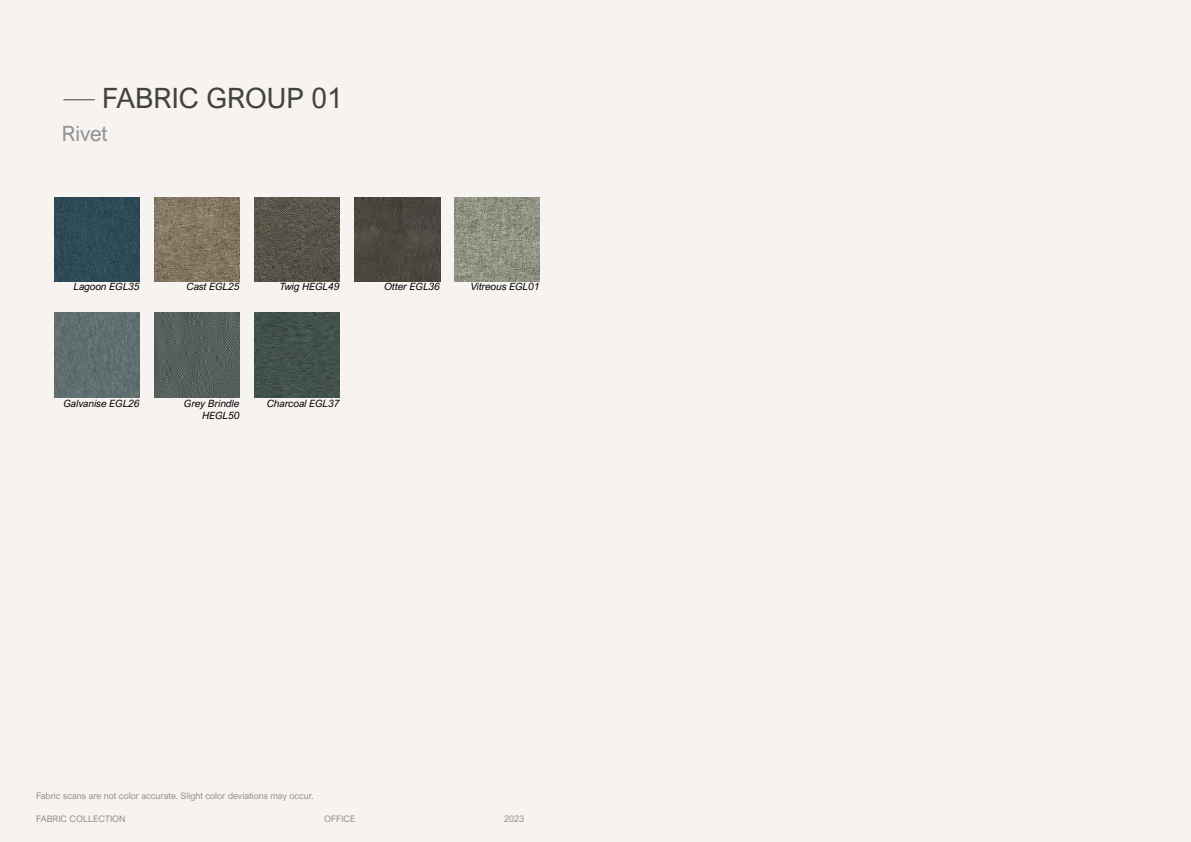
<style>
.page{position:relative;width:1191px;height:842px;background:#fff}
.page>*{position:absolute;margin:0;border:0;box-sizing:border-box;transform-origin:0 0}
.t1{font:28px "Arial Nova";color:#424241}
.t2{font:21px "Arial Nova";letter-spacing:-.005em;color:#919293}
.t3{font:italic 10px/12px "Arial Nova";color:#020203;text-align:right}
.t4{font:9px "Arial Nova";color:#919293}
</style>
<div class="page">
<div style="left:0;top:0;width:595px;height:842px;background:#f7f3f0"></div>
<img style="left:155px;top:313px;width:85px;height:85px">
<img style="left:254px;top:313px;width:86px;height:85px">
<img style="left:55px;top:313px;width:85px;height:85px">
<img style="left:454px;top:197px;width:85px;height:85px">
<img style="left:355px;top:197px;width:85px;height:85px">
<img style="left:155px;top:197px;width:85px;height:85px">
<img style="left:254px;top:197px;width:86px;height:85px">
<img style="left:55px;top:197px;width:85px;height:85px">
<div style="left:595px;top:0;width:596px;height:842px;background:#f7f3f0"></div>
<hr style="left:63px;top:99px;width:32px;height:1px;background:#424340">
<h1 class="t1" style="left:102px;top:82px;width:242px">FABRIC GROUP 01</h1>
<h2 class="t2" style="left:62px;top:121px;width:47px">Rivet</h2>
<p class="t3" style="left:74px;top:281px;width:67px">Lagoon EGL35</p>
<p class="t3" style="left:187px;top:281px;width:54px">Cast EGL25</p>
<p class="t3" style="left:280px;top:281px;width:61px">Twig HEGL49</p>
<p class="t3" style="left:384px;top:281px;width:57px">Otter EGL36</p>
<p class="t3" style="left:471px;top:281px;width:70px">Vitreous EGL01</p>
<p class="t3" style="left:64px;top:397px;width:77px">Galvanise EGL26</p>
<p class="t3" style="left:184px;top:397px;width:57px">Grey Brindle<br>HEGL50</p>
<p class="t3" style="left:267px;top:397px;width:74px">Charcoal EGL37</p>
<p class="t4" style="left:36px;top:791px;width:279px">Fabric scans are not color accurate. Slight color deviations may occur.</p>
<p class="t4" style="left:36px;top:813px;width:91px">FABRIC COLLECTION</p>
<p class="t4" style="left:324px;top:813px;width:33px">OFFICE</p>
<p class="t4" style="left:504px;top:813px;width:22px">2023</p>
</div>
